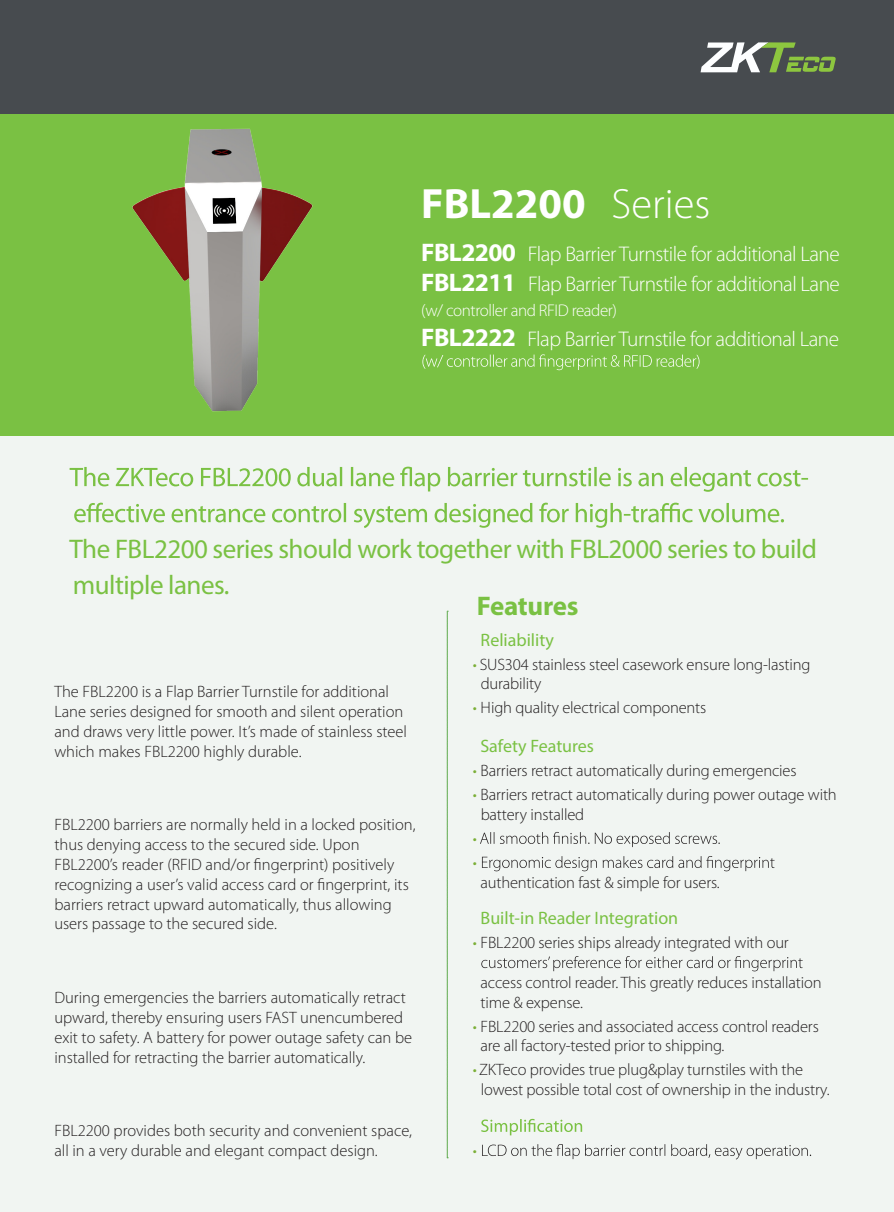
<style>
.page{position:relative;width:894px;height:1212px;background:#fff}
.page>*{position:absolute;margin:0;border:0;box-sizing:border-box;transform-origin:0 0}
.t1{font:700 42.6px "Myriad Pro";color:#fff}
.t2{font:27px/36px "Myriad Pro";letter-spacing:-.02em;color:#7ac143}
.t3{font:700 27px "Myriad Pro";letter-spacing:-.01em;color:#7ac143}
.t4{font:300 21.3px/29.7px "Myriad Pro";letter-spacing:-.025em;color:#fff}
.t5{font:18px "Myriad Pro";color:#7ac143}
.t6{font:300 16.95px "Myriad Pro";letter-spacing:-.025em;color:#fff}
.t7{font:300 16.5px/19.8px "Myriad Pro";color:#231f20}
.t8{font:300 16.5px/24px "Myriad Pro";color:#7baf37}
.s1{font-weight:300}
.s2{font-weight:700;font-size:25.5px}
.s3{color:#7baf37}
</style>
<div class="page">
<div style="left:0;top:0;width:893px;height:1212px;background:#f1f5f2"></div>
<div style="left:0;top:0;width:893px;height:117px;background:#474b4f"></div>
<div style="left:0;top:114px;width:893px;height:322px;background:#7ac143"></div>
<svg style="left:700px;top:42px;width:135px;height:30px"></svg>
<svg style="left:70px;top:467px;width:737px;height:25px"></svg>
<svg style="left:74px;top:503px;width:709px;height:25px"></svg>
<svg style="left:422px;top:354px;width:277px;height:16px"></svg>
<svg style="left:447px;top:611px;width:1px;height:547px"></svg>
<svg style="left:480px;top:832px;width:239px;height:15px"></svg>
<svg style="left:481px;top:856px;width:293px;height:15px"></svg>
<svg style="left:481px;top:956px;width:321px;height:15px"></svg>
<svg style="left:481px;top:1119px;width:101px;height:16px"></svg>
<svg style="left:482px;top:1144px;width:328px;height:15px"></svg>
<img style="left:132px;top:128px;width:181px;height:284px">
<h1 class="t1" style="left:421px;top:176px;width:290px">FBL2200 <span class="s1">Series</span></h1>
<p class="t4" style="left:421px;top:240px;width:420px"><span class="s2">FBL2200</span> Flap Barrier Turnstile for additional Lane<br><span class="s2">FBL2211</span> Flap Barrier Turnstile for additional Lane</p>
<p class="t6" style="left:421px;top:301px;width:197px">(w/ controller and RFID reader)</p>
<p class="t4" style="left:421px;top:325px;width:419px"><span class="s2">FBL2222</span> Flap Barrier Turnstile for additional Lane</p>
<h2 class="t2" style="left:70px;top:531px;width:748px">The FBL2200 series should work together with FBL2000 series to build multiple lanes.</h2>
<h2 class="t3" style="left:476px;top:589px;width:103px">Features</h2>
<p class="t5" style="left:480px;top:628px;width:75px">Reliability</p>
<p class="t7" style="left:480px;top:654px;width:331px;text-indent:-8px"><span class="s3">•</span> SUS304 stainless steel casework ensure long-lasting durability</p>
<p class="t7" style="left:472px;top:698px;width:235px"><span class="s3">•</span> High quality electrical components</p>
<p class="t5" style="left:480px;top:735px;width:115px">Safety Features</p>
<p class="t7" style="left:472px;top:761px;width:325px"><span class="s3">•</span> Barriers retract automatically during emergencies</p>
<p class="t7" style="left:480px;top:785px;width:357px;text-indent:-8px"><span class="s3">•</span> Barriers retract automatically during power outage with battery installed</p>
<p class="t8" style="left:472px;top:826px;width:6px">• •</p>
<p class="t7" style="left:480px;top:872px;width:241px">authentication fast &amp; simple for users.</p>
<p class="t5" style="left:480px;top:907px;width:199px">Built-in Reader Integration</p>
<p class="t7" style="left:472px;top:933px;width:317px"><span class="s3">•</span> FBL2200 series ships already integrated with our</p>
<p class="t7" style="left:480px;top:972px;width:342px">access control reader. This greatly reduces installation time &amp; expense.</p>
<p class="t7" style="left:480px;top:1016px;width:340px;text-indent:-8px"><span class="s3">•</span> FBL2200 series and associated access control readers are all factory-tested prior to shipping.</p>
<p class="t7" style="left:480px;top:1060px;width:350px;text-indent:-8px"><span class="s3">•</span>ZKTeco provides true plug&amp;play turnstiles with the lowest possible total cost of ownership in the industry.</p>
<p class="t7" style="left:54px;top:682px;width:354px">The FBL2200 is a Flap Barrier Turnstile for additional Lane series designed for smooth and silent operation and draws very little power. It’s made of stainless steel which makes FBL2200 highly durable.</p>
<p class="t7" style="left:54px;top:815px;width:362px">FBL2200 barriers are normally held in a locked position, thus denying access to the secured side. Upon FBL2200’s reader (RFID and/or fingerprint) positively recognizing a user’s valid access card or fingerprint, its barriers retract upward automatically, thus allowing users passage to the secured side.</p>
<p class="t7" style="left:54px;top:988px;width:359px">During emergencies the barriers automatically retract upward, thereby ensuring users FAST unencumbered exit to safety. A battery for power outage safety can be installed for retracting the barrier automatically.</p>
<p class="t7" style="left:54px;top:1121px;width:359px">FBL2200 provides both security and convenient space, all in a very durable and elegant compact design.</p>
<p class="t8" style="left:472px;top:1138px;width:6px">•</p>
</div>
